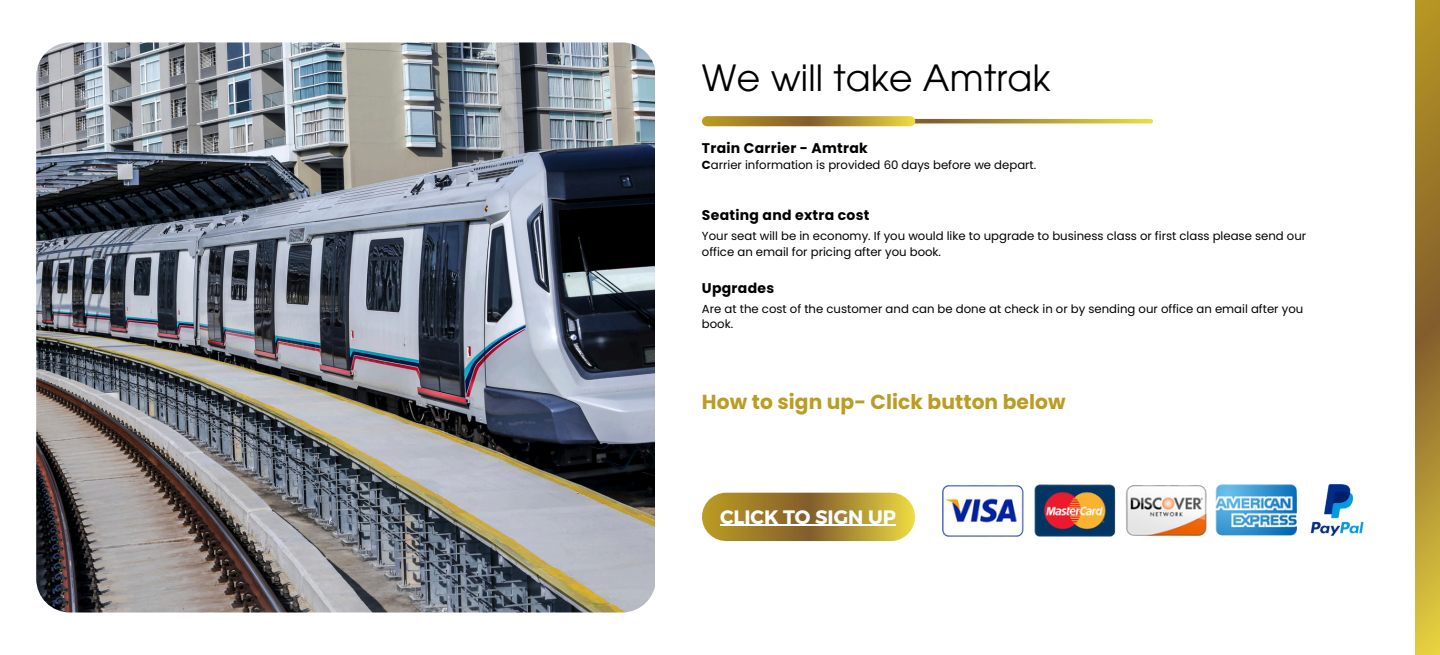
<style>
.page{position:relative;width:1440px;height:655px;background:#fff}
.page>*{position:absolute;margin:0;border:0;box-sizing:border-box;transform-origin:0 0}
.t1{font:36.15px "ITC Avant Garde Pro";letter-spacing:.005em;color:#000}
.t2{font:700 20.25px "Poppins";letter-spacing:.005em;color:#bc9c22}
.t3{font:700 19.5px "Montserrat";color:#fff}
.t4{font:700 13.95px "Poppins";letter-spacing:.02em;color:#000}
.t5{font:11.7px/15.6px "Poppins";color:#000}
.s1{font-weight:700}
</style>
<div class="page">
<img style="left:36px;top:42px;width:619px;height:570px;border-radius:34px">
<svg style="left:704px;top:119px;width:447px;height:4px"></svg>
<svg style="left:707px;top:116px;width:203px;height:10px"></svg>
<svg style="left:1415px;top:0;width:25px;height:655px"></svg>
<svg style="left:726px;top:492px;width:165px;height:49px"></svg>
<hr style="left:720px;top:525px;width:176px;height:1px;background:#fff">
<img style="left:1310px;top:484px;width:54px;height:52px">
<img style="left:942px;top:484px;width:355px;height:53px">
<p class="t1" style="left:702px;top:64px;width:350px">We will take Amtrak</p>
<p class="t4" style="left:702px;top:138px;width:167px">Train Carrier - Amtrak</p>
<p class="t5" style="left:702px;top:158px;width:336px"><span class="s1">C</span>arrier information is provided 60 days before we depart.</p>
<h4 class="t4" style="left:702px;top:206px;width:169px">Seating and extra cost</h4>
<p class="t5" style="left:702px;top:228px;width:606px">Your seat will be in economy. If you would like to upgrade to business class or first class please send our office an email for pricing after you book.</p>
<p class="t4" style="left:702px;top:278px;width:74px">Upgrades</p>
<h4 class="t5" style="left:702px;top:301px;width:603px">Are at the cost of the customer and can be done at check in or by sending our office an email after you book.</h4>
<p class="t2" style="left:702px;top:388px;width:365px">How to sign up- Click button below</p>
<h1 class="t3" style="left:720px;top:504px;width:177px">CLICK TO SIGN UP</h1>
</div>
